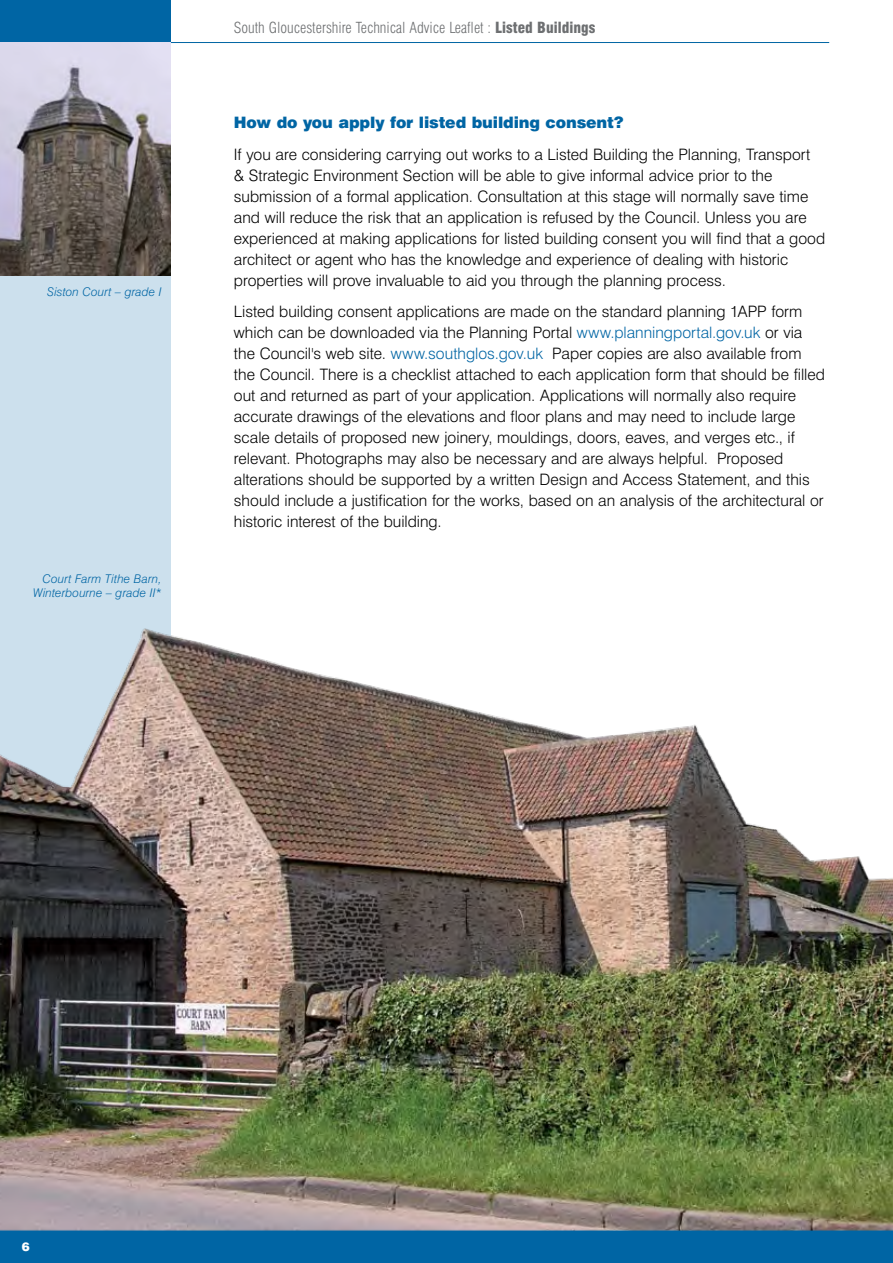
<style>
.page{position:relative;width:893px;height:1263px;background:#fff}
.page>*{position:absolute;margin:0;border:0;box-sizing:border-box;transform-origin:0 0}
.t1{font:300 15.75px/21px "Swiss 721 BT";color:#000}
.t2{font:900 15.75px "Swiss 721 BT";letter-spacing:-.01em;color:#0065a4}
.t3{font:300 condensed 15px "Swiss 721 BT";color:#6d6f71}
.t4{font:italic 300 12px/14.4px "Swiss 721 BT";letter-spacing:.015em;color:#0065a4;text-align:right}
.t5{font:900 12px "Swiss 721 BT";color:#fff}
.s1{font-weight:900}
.s2{color:#0065a4}
</style>
<div class="page">
<div style="left:0;top:0;width:170px;height:43px;background:#0065a4"></div>
<div style="left:0;top:43px;width:170px;height:1220px;background:#cce0ed"></div>
<hr style="left:0;top:42px;width:829px;height:1px;background:#0065a4">
<div style="left:34px;top:1229px;width:859px;height:34px;background:#0065a4"></div>
<hr style="left:34px;top:1229px;width:1px;height:34px;background:#fff">
<div style="left:0;top:1229px;width:34px;height:34px;background:#0065a4"></div>
<img style="left:0;top:601px;width:893px;height:629px">
<img style="left:0;top:43px;width:170px;height:232px">
<p class="t4" style="left:47px;top:284px;width:116px">Siston Court – grade I</p>
<p class="t4" style="left:33px;top:571px;width:130px">Court Farm Tithe Barn,<br>Winterbourne – grade II*</p>
<p class="t3" style="left:234px;top:18px;width:363px">South Gloucestershire Technical Advice Leaflet : <span class="s1">Listed Buildings</span></p>
<h2 class="t2" style="left:234px;top:113px;width:391px">How do you apply for listed building consent?</h2>
<p class="t1" style="left:234px;top:144px;width:593px">If you are considering carrying out works to a Listed Building the Planning, Transport<br>&amp; Strategic Environment Section will be able to give informal advice prior to the submission of a formal application. Consultation at this stage will normally save time and will reduce the risk that an application is refused by the Council. Unless you are experienced at making applications for listed building consent you will find that a good architect or agent who has the knowledge and experience of dealing with historic properties will prove invaluable to aid you through the planning process.</p>
<p class="t1" style="left:234px;top:301px;width:593px">Listed building consent applications are made on the standard planning 1APP form which can be downloaded via the Planning Portal <span class="s2">www.planningportal.gov.uk</span> or via the Council's web site. <span class="s2">www.southglos.gov.uk</span> Paper copies are also available from the Council. There is a checklist attached to each application form that should be filled out and returned as part of your application. Applications will normally also require accurate drawings of the elevations and floor plans and may need to include large scale details of proposed new joinery, mouldings, doors, eaves, and verges etc., if relevant. Photographs may also be necessary and are always helpful. Proposed alterations should be supported by a written Design and Access Statement, and this should include a justification for the works, based on an analysis of the architectural or historic interest of the building.</p>
<p class="t5" style="left:22px;top:1239px;width:9px">6</p>
</div>
